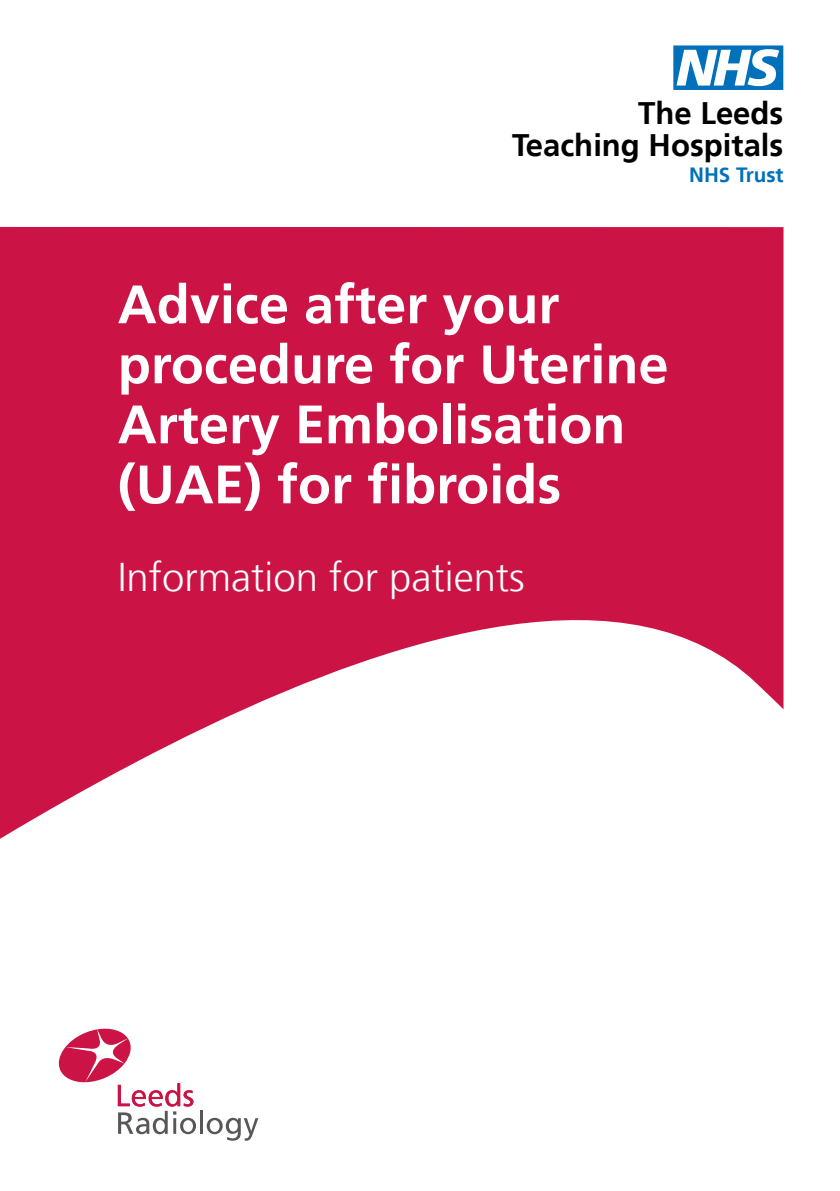
<style>
.page{position:relative;width:840px;height:1191px;background:#fff}
.page>*{position:absolute;margin:0;border:0;box-sizing:border-box;transform-origin:0 0}
.t1{font:62.2px "NHS";color:#0070ba}
.Cover_title_A{font:700 54px/60px "Frutiger LT";color:#fff}
.Cover_title_B{font:300 40px "Frutiger LT";color:#fff}
.t2{font:700 31px "Frutiger LT";color:#000}
.t3{font:700 20.6px "Frutiger LT";color:#0070ba}
</style>
<div class="page">
<svg style="left:0;top:227px;width:783px;height:612px;fill:#cb1445"></svg>
<hr style="left:200px;top:1110px;width:3px;height:23px;background:#575756">
<svg style="left:206px;top:1117px;width:52px;height:23px"></svg>
<svg style="left:58px;top:1028px;width:138px;height:106px"></svg>
<p class="t1" style="left:673px;top:33px;width:111px">n</p>
<p class="t2" style="left:638px;top:95px;width:147px">The Leeds</p>
<p class="t2" style="left:512px;top:127px;width:273px">Teaching Hospitals</p>
<p class="t3" style="left:688px;top:162px;width:96px">NHS Trust</p>
<p class="Cover_title_A" style="left:118px;top:275px;width:552px">Advice after your procedure for Uterine<br>Artery Embolisation (UAE) for fibroids</p>
<p class="Cover_title_B" style="left:118px;top:554px;width:408px">Information for patients</p>
</div>
